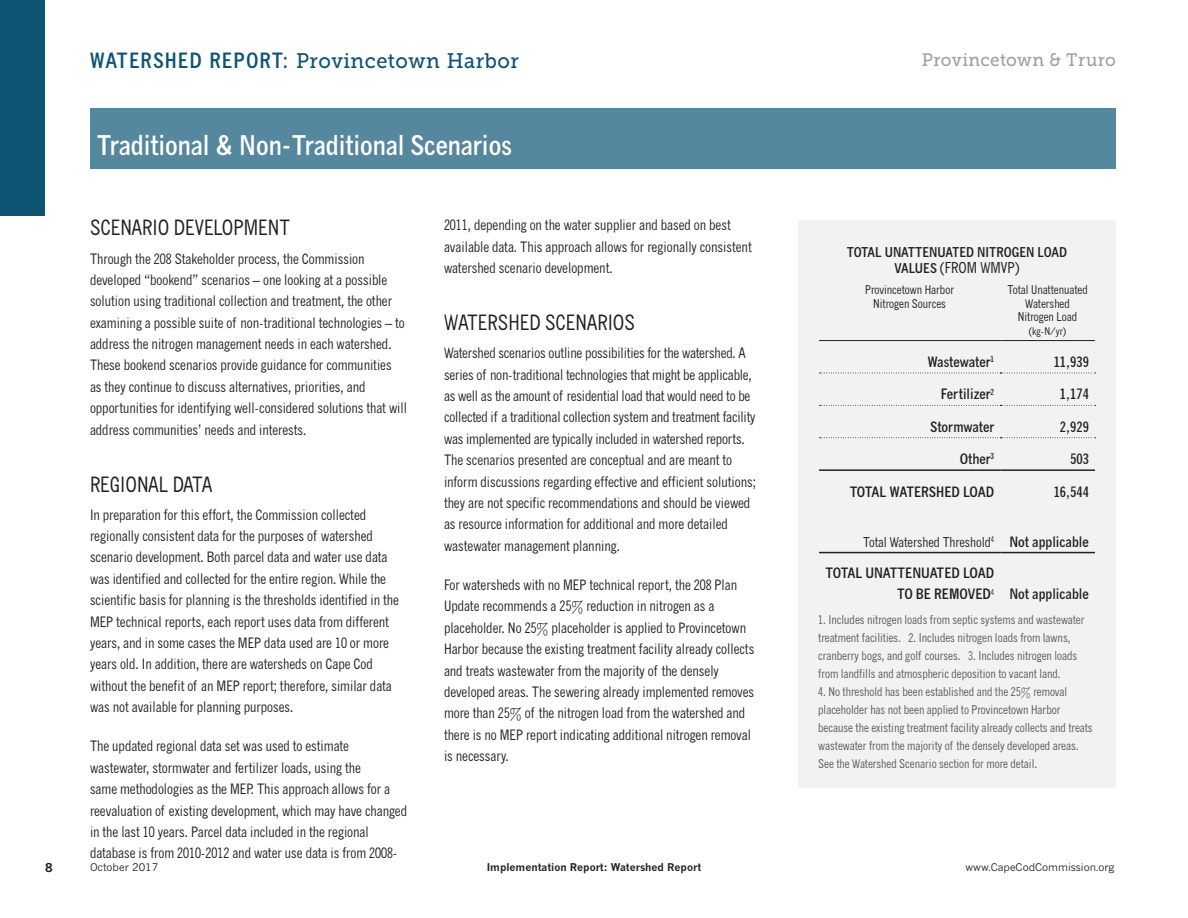
<style>
.page{position:relative;width:1188px;height:918px;background:#fff}
.page>*{position:absolute;margin:0;border:0;box-sizing:border-box;transform-origin:0 0}
.t1{font:700 condensed 27px "News Gothic MT Std";color:#fff}
.Heading_3{font:condensed 21px "News Gothic MT Std";color:#231f20}
.t2{font:21px "Museo Slab 500";letter-spacing:.025em;color:#0c5374;scale:.95 1}
.t3{font:18px "Museo Slab 500";letter-spacing:.02em;color:#a1a0a0;scale:.95 1}
.Top_Row_Header_1{font:condensed 15px "News Gothic MT Std";color:#231f20}
.t4{font:condensed 14.25px/21.3px "News Gothic MT Std";color:#231f20}
.Table_inner_text_rig{font:700 condensed 14.25px/21.3px "News Gothic MT Std";color:#231f20;text-align:right}
.Top_Row_Header_1-2{font:700 condensed 13.5px "News Gothic MT Std";color:#231f20}
.Table_inner_text_rig-2{font:condensed 13.5px "News Gothic MT Std";color:#231f20}
.Notes{font:condensed 12px/18px "News Gothic MT Std";color:#57585a}
.Top_Row_Header_2{font:condensed 12px/13.5px "News Gothic MT Std";color:#231f20;text-align:center}
.t5{font:700 12px "News Gothic MT Std";color:#231f20}
.t6{font:10.5px "News Gothic MT Std";color:#231f20}
.t7{font:700 10.5px "News Gothic MT Std";color:#231f20}
.Top_Row_Header_2-2{font:condensed 10.5px "News Gothic MT Std";color:#231f20}
.s1{font-family:"News Gothic MT Std";font-weight:700;font-stretch:condensed}
.s2{font-weight:700;font-size:13.5px}
</style>
<div class="page">
<div style="left:0;top:0;width:45px;height:216px;background:#0c5374"></div>
<div style="left:90px;top:108px;width:1026px;height:61px;background:#55879e"></div>
<div style="left:798px;top:220px;width:318px;height:568px;background:#f2f2f2"></div>
<hr style="left:819px;top:340px;width:181px;height:1px;background:#231f20">
<hr style="left:1000px;top:340px;width:95px;height:1px;background:#231f20">
<hr style="left:819px;top:469px;width:181px;height:2px;background:#231f20">
<hr style="left:1000px;top:469px;width:95px;height:2px;background:#231f20">
<svg style="left:819px;top:373px;width:277px;height:1px"></svg>
<svg style="left:819px;top:405px;width:277px;height:1px"></svg>
<svg style="left:819px;top:437px;width:277px;height:1px"></svg>
<hr style="left:819px;top:552px;width:181px;height:1px;background:#231f20">
<hr style="left:1000px;top:552px;width:95px;height:1px;background:#231f20">
<h2 class="t2" style="left:90px;top:49px;width:453px"><span class="s1">WATERSHED REPORT:</span> Provincetown Harbor</h2>
<p class="t3" style="left:922px;top:50px;width:206px">Provincetown &amp; Truro</p>
<h1 class="t1" style="left:97px;top:129px;width:416px">Traditional &amp; Non-Traditional Scenarios</h1>
<p class="Heading_3" style="left:90px;top:216px;width:202px">SCENARIO DEVELOPMENT</p>
<p class="t4" style="left:90px;top:248px;width:319px">Through the 208 Stakeholder process, the Commission developed “bookend” scenarios – one looking at a possible solution using traditional collection and treatment, the other examining a possible suite of non-traditional technologies – to address the nitrogen management needs in each watershed.<br>These bookend scenarios provide guidance for communities<br>as they continue to discuss alternatives, priorities, and opportunities for identifying well-considered solutions that will address communities’ needs and interests.</p>
<p class="Heading_3" style="left:90px;top:472px;width:124px">REGIONAL DATA</p>
<p class="t4" style="left:90px;top:504px;width:310px">In preparation for this effort, the Commission collected regionally consistent data for the purposes of watershed scenario development. Both parcel data and water use data was identified and collected for the entire region. While the scientific basis for planning is the thresholds identified in the MEP technical reports, each report uses data from different years, and in some cases the MEP data used are 10 or more years old. In addition, there are watersheds on Cape Cod without the benefit of an MEP report; therefore, similar data was not available for planning purposes.</p>
<p class="t4" style="left:90px;top:736px;width:319px">The updated regional data set was used to estimate wastewater, stormwater and fertilizer loads, using the<br>same methodologies as the MEP. This approach allows for a reevaluation of existing development, which may have changed in the last 10 years. Parcel data included in the regional database is from 2010-2012 and water use data is from 2008-</p>
<p class="t4" style="left:444px;top:215px;width:309px">2011, depending on the water supplier and based on best available data. This approach allows for regionally consistent watershed scenario development.</p>
<p class="Heading_3" style="left:444px;top:310px;width:193px">WATERSHED SCENARIOS</p>
<p class="t4" style="left:444px;top:343px;width:313px">Watershed scenarios outline possibilities for the watershed. A series of non-traditional technologies that might be applicable, as well as the amount of residential load that would need to be collected if a traditional collection system and treatment facility was implemented are typically included in watershed reports.<br>The scenarios presented are conceptual and are meant to inform discussions regarding effective and efficient solutions; they are not specific recommendations and should be viewed as resource information for additional and more detailed wastewater management planning.</p>
<p class="t4" style="left:444px;top:574px;width:312px">For watersheds with no MEP technical report, the 208 Plan Update recommends a 25% reduction in nitrogen as a placeholder. No 25% placeholder is applied to Provincetown Harbor because the existing treatment facility already collects and treats wastewater from the majority of the densely developed areas. The sewering already implemented removes more than 25% of the nitrogen load from the watershed and there is no MEP report indicating additional nitrogen removal is necessary.</p>
<p class="Top_Row_Header_1-2" style="left:847px;top:243px;width:222px">TOTAL UNATTENUATED NITROGEN LOAD</p>
<p class="Top_Row_Header_1" style="left:894px;top:259px;width:127px"><span class="s2">VALUES</span> (FROM WMVP)</p>
<p class="Top_Row_Header_2" style="left:865px;top:283px;width:90px">Provincetown Harbor</p>
<p class="Top_Row_Header_2" style="left:873px;top:297px;width:74px">Nitrogen Sources</p>
<p class="Top_Row_Header_2" style="left:1007px;top:283px;width:82px">Total Unattenuated<br>Watershed<br>Nitrogen Load</p>
<p class="Top_Row_Header_2-2" style="left:1029px;top:325px;width:39px">(kg-N/yr)</p>
<p class="Table_inner_text_rig" style="left:928px;top:351px;width:68px">Wastewater<sup>1</sup></p>
<p class="Table_inner_text_rig" style="left:1054px;top:351px;width:37px">11,939</p>
<p class="Table_inner_text_rig" style="left:941px;top:383px;width:55px">Fertilizer<sup>2</sup></p>
<p class="Table_inner_text_rig" style="left:1060px;top:383px;width:30px">1,174</p>
<p class="Table_inner_text_rig" style="left:930px;top:416px;width:66px">Stormwater</p>
<p class="Table_inner_text_rig" style="left:1060px;top:416px;width:30px">2,929</p>
<p class="Table_inner_text_rig" style="left:960px;top:448px;width:36px">Other<sup>3</sup></p>
<p class="Table_inner_text_rig" style="left:1070px;top:448px;width:20px">503</p>
<p class="Table_inner_text_rig" style="left:850px;top:481px;width:146px">TOTAL WATERSHED LOAD</p>
<p class="Table_inner_text_rig" style="left:1054px;top:481px;width:37px">16,544</p>
<p class="Table_inner_text_rig-2" style="left:863px;top:534px;width:133px">Total Watershed Threshold<sup>4</sup></p>
<p class="Table_inner_text_rig" style="left:1009px;top:531px;width:81px">Not applicable</p>
<p class="Table_inner_text_rig" style="left:826px;top:562px;width:170px">TOTAL UNATTENUATED LOAD<br>TO BE REMOVED<sup>4</sup></p>
<p class="Table_inner_text_rig" style="left:1009px;top:583px;width:81px">Not applicable</p>
<p class="Notes" style="left:818px;top:611px;width:268px">1. Includes nitrogen loads from septic systems and wastewater treatment facilities. 2. Includes nitrogen loads from lawns, cranberry bogs, and golf courses. 3. Includes nitrogen loads from landfills and atmospheric deposition to vacant land.</p>
<p class="Notes" style="left:818px;top:683px;width:276px">4. No threshold has been established and the 25% removal placeholder has not been applied to Provincetown Harbor because the existing treatment facility already collects and treats wastewater from the majority of the densely developed areas.<br>See the Watershed Scenario section for more detail.</p>
<p class="t5" style="left:45px;top:861px;width:9px">8</p>
<p class="t6" style="left:90px;top:861px;width:70px">October 2017</p>
<p class="t7" style="left:487px;top:861px;width:216px">Implementation Report: Watershed Report</p>
<p class="t6" style="left:966px;top:860px;width:150px">www.CapeCodCommission.org</p>
</div>
